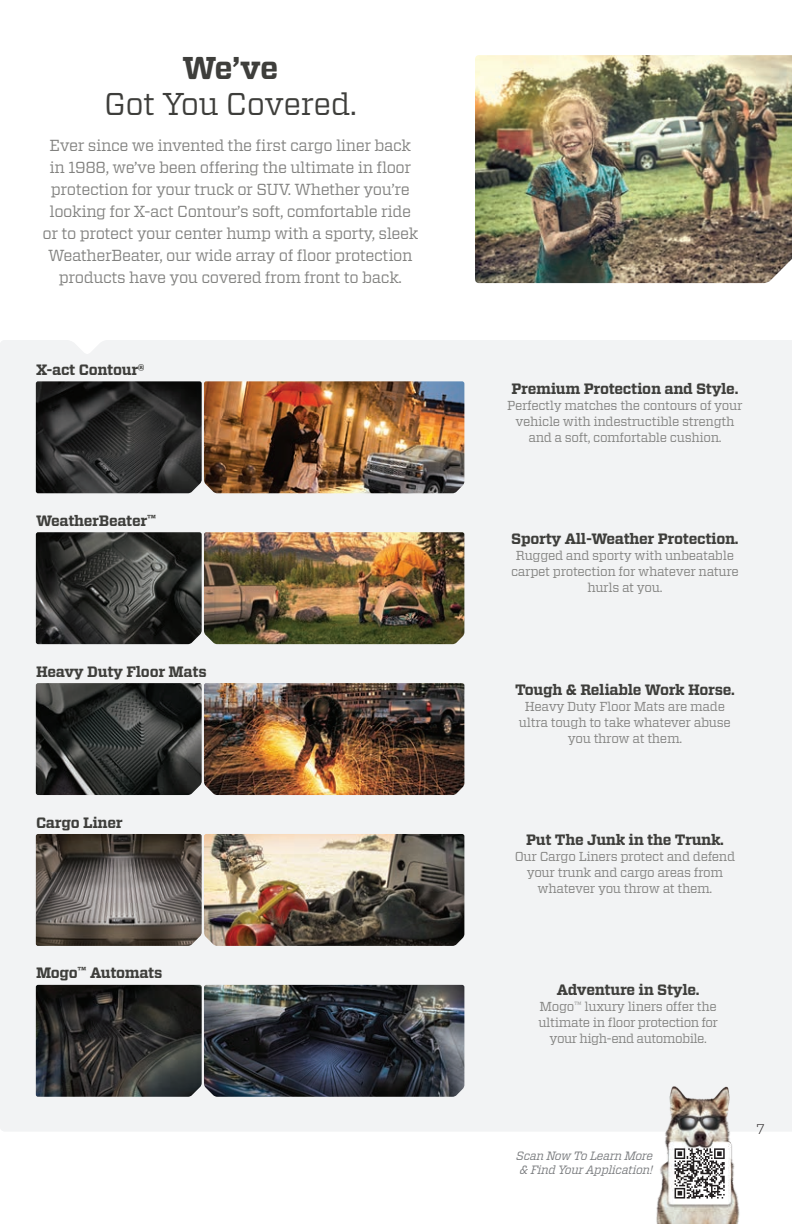
<style>
.page{position:relative;width:792px;height:1224px;background:#fff}
.page>*{position:absolute;margin:0;border:0;box-sizing:border-box;transform-origin:0 0}
.head_2021{font:31.6px/36px "Vitesse";letter-spacing:-.02em;color:#3e3e3b;text-align:center}
.body_text_2021{font:16px/22px "Vitesse";letter-spacing:-.025em;color:#81817f;text-align:center}
.small_picture_head_2{font:700 15px "Vitesse";letter-spacing:-.02em;color:#3e3e3b}
.t1{font:300 14px "Vitesse";color:#231f20}
.small_picture_body_t{font:13px/16px "Vitesse";letter-spacing:-.025em;color:#81817f;text-align:center}
.t2{font:italic 12px/14px "Vitesse";letter-spacing:-.025em;color:#76787b;text-align:center}
.s1{font-weight:700}
</style>
<div class="page">
<div style="left:0;top:340px;width:792px;height:791px;background:#f2f3f4"></div>
<img style="left:475px;top:55px;width:317px;height:228px">
<img style="left:36px;top:381px;width:166px;height:112px">
<img style="left:204px;top:381px;width:260px;height:112px">
<img style="left:36px;top:834px;width:166px;height:112px">
<img style="left:204px;top:834px;width:260px;height:112px">
<img style="left:36px;top:985px;width:166px;height:112px">
<img style="left:204px;top:985px;width:260px;height:112px">
<img style="left:204px;top:683px;width:260px;height:112px">
<img style="left:36px;top:683px;width:166px;height:112px">
<img style="left:204px;top:532px;width:260px;height:112px">
<img style="left:36px;top:532px;width:166px;height:112px">
<img style="left:653px;top:1083px;width:103px;height:141px">
<svg style="left:675px;top:1148px;width:50px;height:51px"></svg>
<p class="head_2021" style="left:104px;top:49px;width:254px"><span class="s1">We’ve<br></span>Got You Covered.</p>
<p class="body_text_2021" style="left:43px;top:135px;width:377px">Ever since we invented the first cargo liner back in 1988, we’ve been offering the ultimate in floor protection for your truck or SUV. Whether you’re looking for X-act Contour’s soft, comfortable ride or to protect your center hump with a sporty, sleek WeatherBeater, our wide array of floor protection products have you covered from front to back.</p>
<p class="small_picture_head_2" style="left:36px;top:360px;width:110px">X-act Contour®</p>
<p class="small_picture_head_2" style="left:36px;top:510px;width:122px">WeatherBeater<sup>™</sup></p>
<p class="small_picture_head_2" style="left:36px;top:661px;width:172px">Heavy Duty Floor Mats</p>
<p class="small_picture_head_2" style="left:36px;top:813px;width:88px">Cargo Liner</p>
<p class="small_picture_head_2" style="left:36px;top:963px;width:128px">Mogo<sup>™</sup> Automats</p>
<p class="small_picture_head_2" style="left:512px;top:379px;width:228px">Premium Protection and Style.</p>
<p class="small_picture_body_t" style="left:507px;top:397px;width:237px">Perfectly matches the contours of your vehicle with indestructible strength and a soft, comfortable cushion.</p>
<p class="small_picture_head_2" style="left:511px;top:529px;width:229px">Sporty All-Weather Protection.</p>
<p class="small_picture_body_t" style="left:511px;top:547px;width:229px">Rugged and sporty with unbeatable carpet protection for whatever nature hurls at you.</p>
<p class="small_picture_head_2" style="left:515px;top:679px;width:221px">Tough &amp; Reliable Work Horse.</p>
<p class="small_picture_body_t" style="left:519px;top:698px;width:213px">Heavy Duty Floor Mats are made ultra tough to take whatever abuse you throw at them.</p>
<p class="small_picture_head_2" style="left:526px;top:830px;width:199px">Put The Junk in the Trunk.</p>
<p class="small_picture_body_t" style="left:515px;top:849px;width:222px">Our Cargo Liners protect and defend your trunk and cargo areas from whatever you throw at them.</p>
<p class="small_picture_head_2" style="left:557px;top:980px;width:144px">Adventure in Style.</p>
<p class="small_picture_body_t" style="left:538px;top:998px;width:181px">Mogo<sup>™</sup> luxury liners offer the ultimate in floor protection for your high-end automobile.</p>
<p class="t2" style="left:516px;top:1149px;width:138px">Scan Now To Learn More &amp; Find Your Application!</p>
<p class="t1" style="left:756px;top:1120px;width:10px">7</p>
</div>
